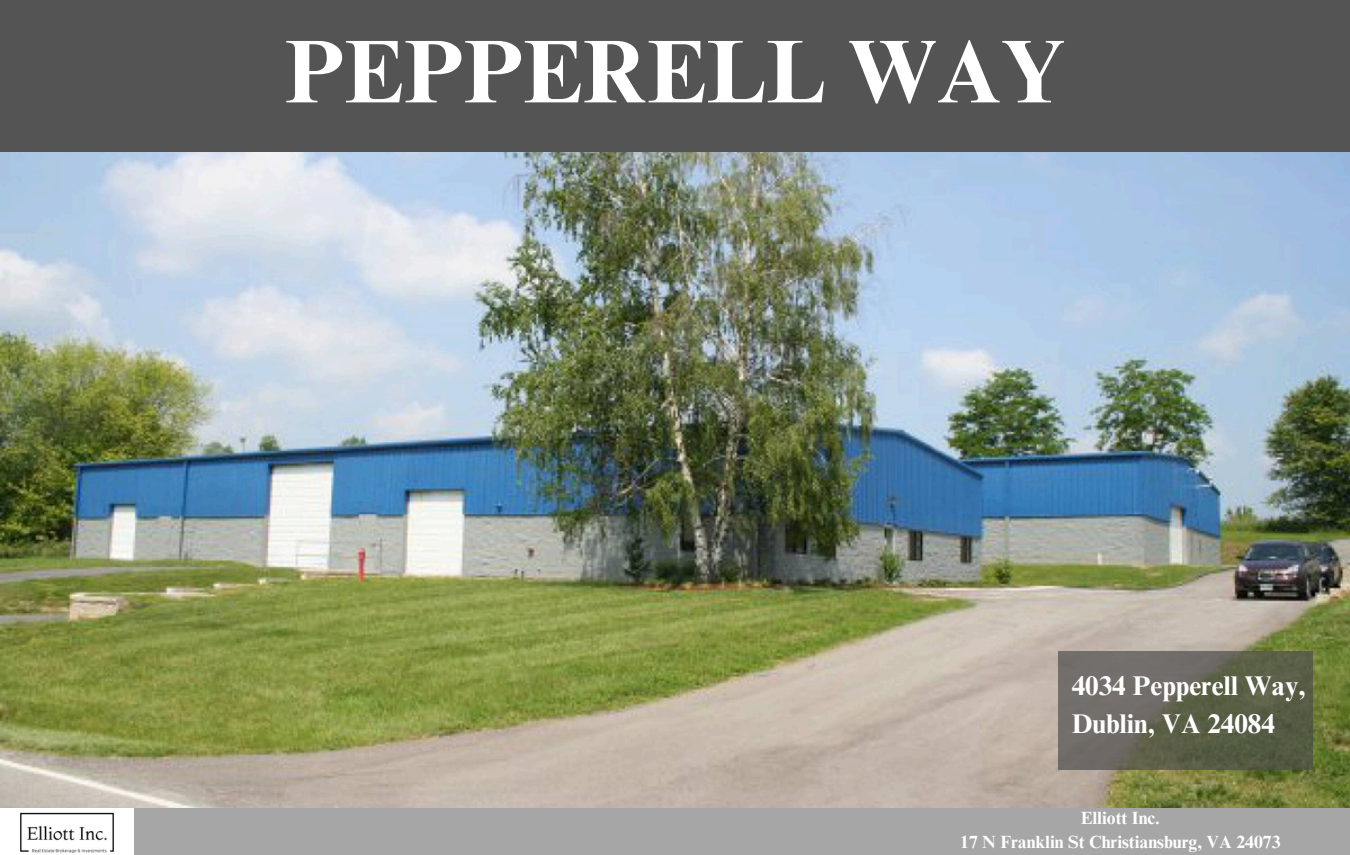
<style>
.page{position:relative;width:1350px;height:855px;background:#fff}
.page>*{position:absolute;margin:0;border:0;box-sizing:border-box;transform-origin:0 0}
.t1{font:700 89.5px "Times NRMT Pro";color:#fff}
.t2{font:700 27px/37.5px "Times NRMT Pro";color:#fff}
.t3{font:700 17.75px "Times NRMT Pro";color:#fff}
</style>
<div class="page">
<div style="left:0;top:808px;width:1350px;height:47px;background:#a6a6a6"></div>
<img style="left:0;top:808px;width:133px;height:47px">
<img style="left:0;top:152px;width:1350px;height:656px">
<div style="left:0;top:0;width:1350px;height:152px;background:#545454"></div>
<svg style="left:1059px;top:651px;width:254px;height:119px;background:#636454"></svg>
<p class="t1" style="left:285px;top:38px;width:782px">PEPPERELL WAY</p>
<p class="t2" style="left:1072px;top:671px;width:236px">4034 Pepperell Way,<br>Dublin, VA 24084</p>
<h2 class="t3" style="left:1081px;top:812px;width:81px">Elliott Inc.</h2>
<p class="t3" style="left:960px;top:836px;width:322px">17 N Franklin St Christiansburg, VA 24073</p>
</div>
